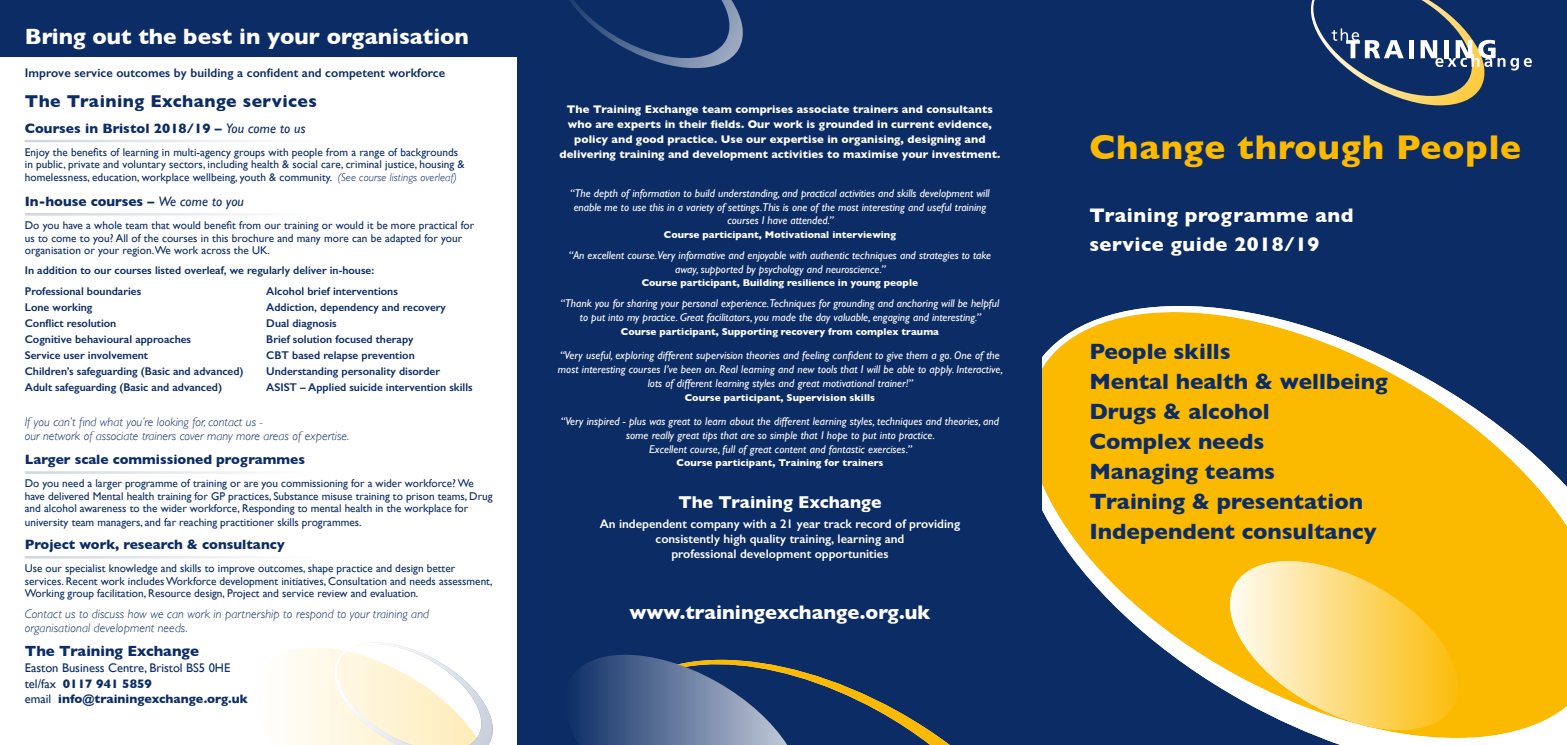
<style>
.page{position:relative;width:1567px;height:745px;background:#fff}
.page>*{position:absolute;margin:0;border:0;box-sizing:border-box;transform-origin:0 0}
.t1{font:700 35px "Gill Sans";letter-spacing:.025em;color:#fbba00}
.t2{font:700 22.5px/30px "Gill Sans";color:#0c2c65}
.t3{font:700 22.5px "Gill Sans";color:#fff}
.t4{font:700 20px/28.8px "Gill Sans";letter-spacing:.025em;color:#fff}
.t5{font:700 20px "Gill Sans";color:#fff}
.t6{font:700 17.5px "Gill Sans";letter-spacing:.025em;color:#0c2c65}
.t7{font:700 17.5px "Gill Sans";color:#fff}
.t8{font:700 15px "Gill Sans";color:#0c2c65}
.t9{font:700 13.75px "Gill Sans";color:#0c2c65}
.t10{font:italic 300 12.5px/13.8px "Gill Sans";color:#0c2c65}
.t11{font:600 12.5px/15px "Gill Sans";color:#fff;text-align:center}
.t12{font:12.5px/15.6px "Gill Sans";color:#0c2c65}
.t13{font:600 12.5px "Gill Sans";letter-spacing:.005em;color:#0c2c65}
.t14{font:11.25px/12.5px "Gill Sans";color:#0c2c65}
.t15{font:italic 11.25px/13.8px "Gill Sans";color:#fff;text-align:center}
.t16{font:600 11.25px/16px "Gill Sans";color:#0c2c65}
.t17{font:700 11.25px/15px "Gill Sans";letter-spacing:.005em;color:#fff;text-align:center}
.t18{font:700 10px "Gill Sans";color:#fff}
.s1{font-weight:400;font-style:italic}
.s2{font-weight:300;font-style:italic}
.s3{font-weight:700}
</style>
<div class="page">
<div style="left:1035px;top:0;width:531px;height:744px;background:#0c2c65"></div>
<div style="left:0;top:0;width:517px;height:57px;background:#0c2c65"></div>
<svg style="left:1042px;top:306px;width:524px;height:438px;fill:#fbba00"></svg>
<svg style="left:1216px;top:560px;width:255px;height:178px;background:#eecb63"></svg>
<div style="left:517px;top:0;width:525px;height:744px;background:#0c2c65"></div>
<svg style="left:570px;top:0;width:173px;height:69px"></svg>
<svg style="left:288px;top:642px;width:205px;height:102px"></svg>
<svg style="left:1311px;top:0;width:220px;height:106px"></svg>
<svg style="left:579px;top:647px;width:472px;height:97px"></svg>
<h2 class="t3" style="left:25px;top:18px;width:445px">Bring out the best in your organisation</h2>
<p class="t13" style="left:25px;top:65px;width:422px">Improve service outcomes by building a confident and competent workforce</p>
<h3 class="t6" style="left:25px;top:87px;width:293px">The Training Exchange services</h3>
<p class="t9" style="left:25px;top:117px;width:282px">Courses in Bristol 2018/19 – <span class="s1">You come to us</span></p>
<p class="t14" style="left:25px;top:146px;width:441px">Enjoy the benefits of learning in multi-agency groups with people from a range of backgrounds in public, private and voluntary sectors, including health &amp; social care, criminal justice, housing &amp; homelessness, education, workplace wellbeing, youth &amp; community. <span class="s2">(See course listings overleaf)</span></p>
<p class="t9" style="left:25px;top:190px;width:221px">In-house courses – <span class="s1">We come to you</span></p>
<p class="t14" style="left:25px;top:219px;width:451px">Do you have a whole team that would benefit from our training or would it be more practical for us to come to you? All of the courses in this brochure and many more can be adapted for your organisation or your region. We work across the UK.</p>
<p class="t16" style="left:25px;top:262px;width:351px">In addition to our courses listed overleaf, we regularly deliver in-house:</p>
<p class="t16" style="left:25px;top:283px;width:220px">Professional boundaries<br>Lone working<br>Conflict resolution<br>Cognitive behavioural approaches<br>Service user involvement<br>Children’s safeguarding (Basic and advanced)<br>Adult safeguarding (Basic and advanced)</p>
<p class="t16" style="left:266px;top:283px;width:208px">Alcohol brief interventions<br>Addiction, dependency and recovery<br>Dual diagnosis<br>Brief solution focused therapy<br>CBT based relapse prevention<br>Understanding personality disorder<br>ASIST – Applied suicide intervention skills</p>
<p class="t10" style="left:25px;top:415px;width:326px">If you can’t find what you’re looking for, contact us -<br>our network of associate trainers cover many more areas of expertise.</p>
<p class="t9" style="left:25px;top:448px;width:282px">Larger scale commissioned programmes</p>
<p class="t14" style="left:25px;top:477px;width:469px">Do you need a larger programme of training or are you commissioning for a wider workforce? We have delivered Mental health training for GP practices, Substance misuse training to prison teams, Drug and alcohol awareness to the wider workforce, Responding to mental health in the workplace for</p>
<p class="t14" style="left:25px;top:515px;width:338px">university team managers, and far reaching practitioner skills programmes.</p>
<p class="t9" style="left:25px;top:533px;width:261px">Project work, research &amp; consultancy</p>
<p class="t14" style="left:25px;top:561px;width:469px">Use our specialist knowledge and skills to improve outcomes, shape practice and design better services. Recent work includes Workforce development initiatives, Consultation and needs assessment,<br>Working group facilitation, Resource design, Project and service review and evaluation.</p>
<p class="t10" style="left:25px;top:606px;width:406px">Contact us to discuss how we can work in partnership to respond to your training and organisational development needs.</p>
<h3 class="t8" style="left:25px;top:639px;width:176px">The Training Exchange</h3>
<p class="t12" style="left:25px;top:659px;width:224px">Easton Business Centre, Bristol BS5 0HE tel/fax <span class="s3">0117 941 5859<br></span>email <span class="s3">info@trainingexchange.org.uk</span></p>
<p class="t17" style="left:559px;top:101px;width:442px">The Training Exchange team comprises associate trainers and consultants who are experts in their fields. Our work is grounded in current evidence, policy and good practice. Use our expertise in organising, designing and delivering training and development activities to maximise your investment.</p>
<p class="t15" style="left:570px;top:186px;width:421px">“The depth of information to build understanding, and practical activities and skills development will enable me to use this in a variety of settings.This is one of the most interesting and useful training courses I have attended.”</p>
<p class="t18" style="left:664px;top:226px;width:233px">Course participant, Motivational interviewing</p>
<p class="t15" style="left:568px;top:248px;width:424px">“An excellent course.Very informative and enjoyable with authentic techniques and strategies to take away, supported by psychology and neuroscience.”</p>
<p class="t18" style="left:641px;top:275px;width:278px">Course participant, Building resilience in young people</p>
<p class="t15" style="left:560px;top:296px;width:440px">“Thank you for sharing your personal experience.Techniques for grounding and anchoring will be helpful to put into my practice. Great facilitators, you made the day valuable, engaging and interesting.”</p>
<p class="t18" style="left:621px;top:323px;width:319px">Course participant, Supporting recovery from complex trauma</p>
<p class="t15" style="left:558px;top:348px;width:446px">“Very useful, exploring different supervision theories and feeling confident to give them a go. One of the most interesting courses I’ve been on. Real learning and new tools that I will be able to apply. Interactive, lots of different learning styles and great motivational trainer!”</p>
<p class="t18" style="left:684px;top:389px;width:192px">Course participant, Supervision skills</p>
<p class="t15" style="left:560px;top:414px;width:440px">“Very inspired - plus was great to learn about the different learning styles, techniques and theories, and some really great tips that are so simple that I hope to put into practice.<br>Excellent course, full of great content and fantastic exercises.”</p>
<p class="t18" style="left:676px;top:454px;width:208px">Course participant, Training for trainers</p>
<h3 class="t7" style="left:678px;top:488px;width:205px">The Training Exchange</h3>
<p class="t11" style="left:599px;top:516px;width:362px">An independent company with a 21 year track record of providing consistently high quality training, learning and<br>professional development opportunities</p>
<h3 class="t5" style="left:629px;top:595px;width:302px">www.trainingexchange.org.uk</h3>
<h1 class="t1" style="left:1089px;top:119px;width:433px">Change through People</h1>
<h3 class="t4" style="left:1089px;top:201px;width:266px">Training programme and service guide 2018/19</h3>
<h2 class="t2" style="left:1089px;top:336px;width:300px">People skills<br>Mental health &amp; wellbeing<br>Drugs &amp; alcohol<br>Complex needs<br>Managing teams<br>Training &amp; presentation<br>Independent consultancy</h2>
</div>
